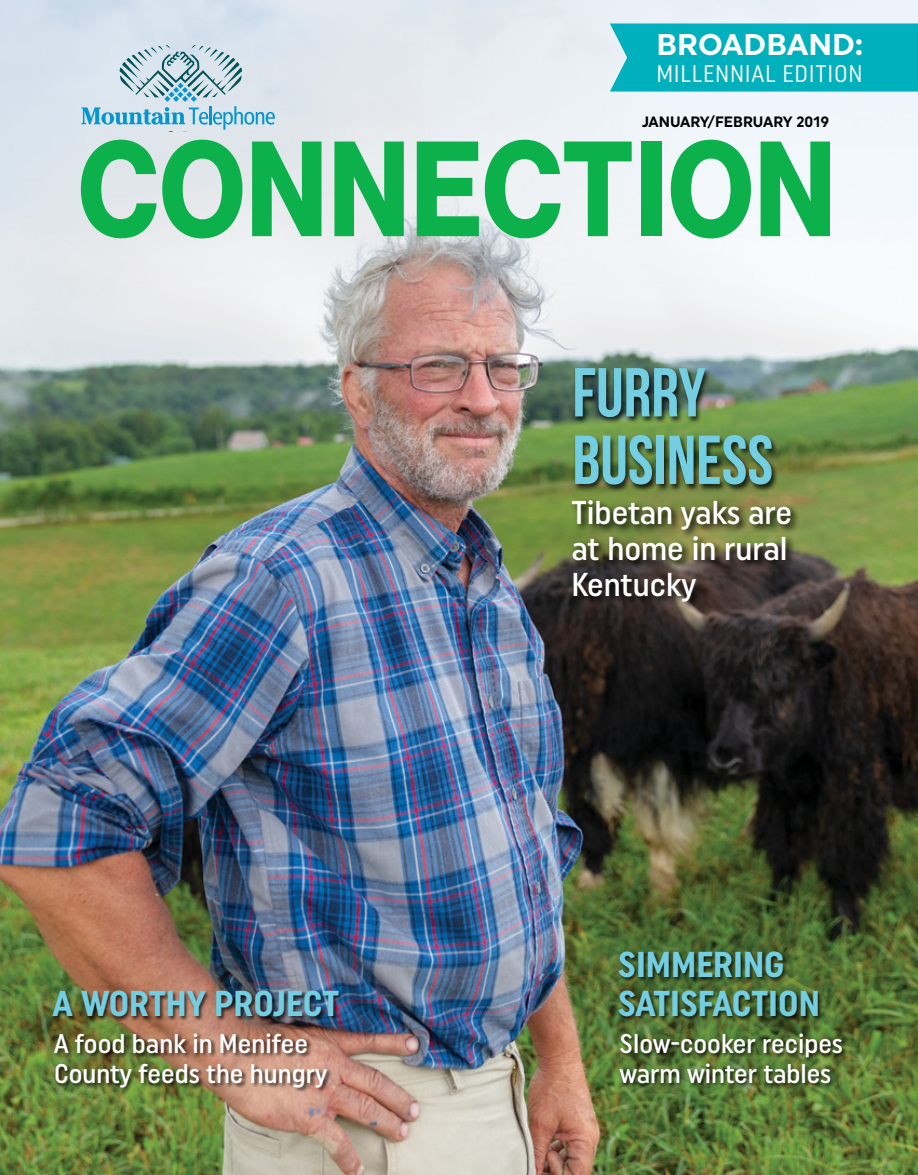
<style>
.page{position:relative;width:918px;height:1175px;background:#fff}
.page>*{position:absolute;margin:0;border:0;box-sizing:border-box;transform-origin:0 0}
.t1{font:132.3px "N Haas Grotesk DS Pro 75 Bd";letter-spacing:.015em;color:#0db14b;scale:.86 1}
.t2{font:700 69px/67.5px "Bebas Neue";color:#74cee2}
.t3{font:700 36px "Uniform Condensed";color:#74cee2}
.t4{font:500 33px/36px "Uniform Condensed";color:#fff}
.t5{font:700 30px "Uniform";color:#fff}
.t6{font:500 27px/30px "Uniform Condensed";color:#fff}
.t7{font:24px "Uniform Condensed";letter-spacing:.03em;color:#fff}
.t8{font:700 15px "Uniform";color:#000;scale:.95 1}
</style>
<div class="page">
<img style="left:0;top:0;width:918px;height:1174px">
<svg style="left:81px;top:45px;width:194px;height:87px;background:#b8d3e0"></svg>
<div style="left:574px;top:367px;width:205px;height:125px;background:#000;opacity:.75"></div>
<div style="left:619px;top:1032px;width:229px;height:56px;background:#000;opacity:.75"></div>
<svg style="left:570px;top:497px;width:231px;height:114px;background:#535435"></svg>
<div style="left:618px;top:950px;width:205px;height:72px;background:#000;opacity:.75"></div>
<div style="left:51px;top:989px;width:293px;height:33px;background:#000;opacity:.75"></div>
<div style="left:53px;top:1032px;width:279px;height:61px;background:#000;opacity:.75"></div>
<div style="left:610px;top:23px;width:308px;height:69px;background:#00b0bd"></div>
<p class="t5" style="left:656px;top:27px;width:208px">BROADBAND:</p>
<p class="t7" style="left:656px;top:59px;width:208px">MILLENNIAL EDITION</p>
<p class="t8" style="left:642px;top:113px;width:198px">JANUARY/FEBRUARY 2019</p>
<h1 class="t1" style="left:79px;top:112px;width:882px">CONNECTION</h1>
<h2 class="t2" style="left:572px;top:358px;width:202px">FURRY<br>BUSINESS</h2>
<p class="t4" style="left:572px;top:493px;width:222px">Tibetan yaks are at home in rural<br>Kentucky</p>
<h3 class="t3" style="left:618px;top:943px;width:168px">SIMMERING</h3>
<h3 class="t3" style="left:52px;top:982px;width:288px">A WORTHY PROJECT</h3>
<h3 class="t3" style="left:618px;top:982px;width:203px">SATISFACTION</h3>
<p class="t6" style="left:54px;top:1028px;width:275px">A food bank in Menifee<br>County feeds the hungry</p>
<p class="t6" style="left:620px;top:1028px;width:225px">Slow-cooker recipes warm winter tables</p>
</div>
